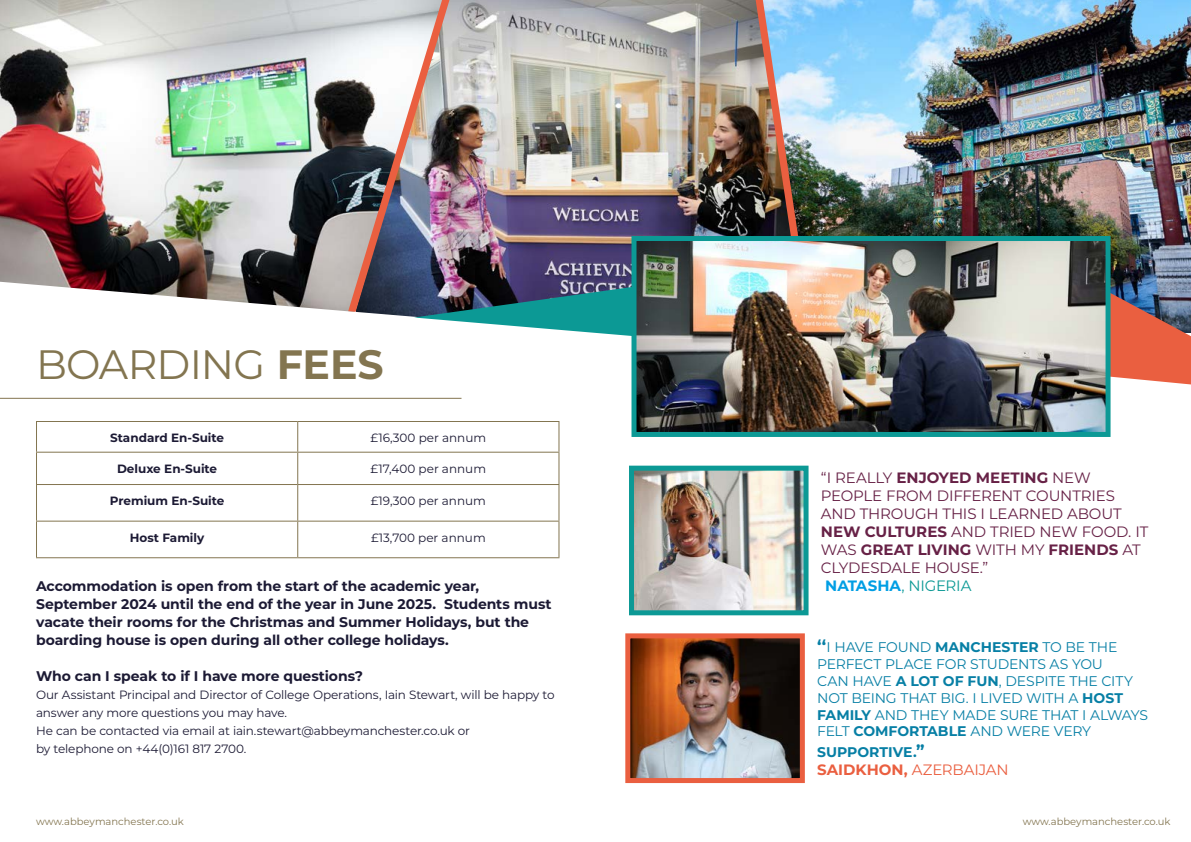
<style>
.page{position:relative;width:1191px;height:842px;background:#fff}
.page>*{position:absolute;margin:0;border:0;box-sizing:border-box;transform-origin:0 0}
.t1{font:41px "Montserrat";letter-spacing:-.02em;color:#837550}
.t2{font:15px/18px "Montserrat";letter-spacing:-.01em;color:#672146}
.t3{font:15px "Montserrat";letter-spacing:-.005em;color:#ea5f40}
.t4{font:700 14px/18px "Montserrat";letter-spacing:-.01em;color:#1c1a34}
.t5{font:14px/16.8px "Montserrat";letter-spacing:-.01em;color:#077fa5}
.t6{font:700 14px "Montserrat";color:#077fa5}
.t7{font:12px/18px "Montserrat";letter-spacing:-.01em;color:#1c1a34}
.t8{font:700 12px "Montserrat";color:#1c1a34}
.t9{font:10px "Montserrat";color:#837550}
.s1{font-weight:700}
.s2{font-weight:700;color:#009ee4}
.s3{color:#0c9995}
.s4{font-weight:700;font-size:17px}
.s5{font-size:17px}
</style>
<div class="page">
<img style="left:809px;top:0;width:382px;height:293px">
<img style="left:638px;top:0;width:117px;height:236px">
<img style="left:1110px;top:293px;width:81px;height:91px">
<img style="left:0;top:0;width:348px;height:312px">
<img style="left:348px;top:0;width:290px;height:336px">
<img style="left:755px;top:0;width:54px;height:236px">
<img style="left:637px;top:242px;width:467px;height:189px">
<div style="left:631px;top:236px;width:479px;height:201px;border:5px solid #0c9995"></div>
<hr style="left:297px;top:422px;width:1px;height:30px;background:#837550">
<hr style="left:36px;top:452px;width:262px;height:1px;background:#837550">
<hr style="left:298px;top:452px;width:261px;height:1px;background:#837550">
<hr style="left:297px;top:453px;width:1px;height:31px;background:#837550">
<hr style="left:36px;top:484px;width:262px;height:1px;background:#837550">
<hr style="left:298px;top:484px;width:261px;height:1px;background:#837550">
<hr style="left:297px;top:485px;width:1px;height:36px;background:#837550">
<hr style="left:297px;top:522px;width:1px;height:35px;background:#837550">
<hr style="left:36px;top:421px;width:262px;height:1px;background:#837550">
<hr style="left:36px;top:422px;width:1px;height:30px;background:#837550">
<hr style="left:298px;top:421px;width:261px;height:1px;background:#837550">
<hr style="left:558px;top:422px;width:1px;height:30px;background:#837550">
<hr style="left:36px;top:453px;width:1px;height:31px;background:#837550">
<hr style="left:558px;top:453px;width:1px;height:31px;background:#837550">
<hr style="left:36px;top:485px;width:1px;height:36px;background:#837550">
<hr style="left:558px;top:485px;width:1px;height:36px;background:#837550">
<hr style="left:36px;top:521px;width:262px;height:1px;background:#837550">
<hr style="left:36px;top:522px;width:1px;height:35px;background:#837550">
<hr style="left:298px;top:521px;width:261px;height:1px;background:#837550">
<hr style="left:558px;top:522px;width:1px;height:35px;background:#837550">
<hr style="left:36px;top:557px;width:262px;height:1px;background:#837550">
<hr style="left:298px;top:557px;width:261px;height:1px;background:#837550">
<img style="left:635px;top:472px;width:167px;height:137px">
<div style="left:629px;top:466px;width:179px;height:149px;border:5px solid #0c9995"></div>
<img style="left:631px;top:639px;width:168px;height:138px">
<div style="left:625px;top:633px;width:180px;height:150px;border:5px solid #ea5f40"></div>
<hr style="left:0;top:398px;width:461px;height:1px;background:#837550">
<h1 class="t1" style="left:36px;top:344px;width:349px">BOARDING <span class="s1">FEES</span></h1>
<p class="t8" style="left:110px;top:432px;width:116px">Standard En-Suite</p>
<p class="t7" style="left:370px;top:429px;width:117px">£16,300 per annum</p>
<p class="t8" style="left:117px;top:463px;width:102px">Deluxe En-Suite</p>
<p class="t7" style="left:370px;top:460px;width:117px">£17,400 per annum</p>
<p class="t8" style="left:110px;top:495px;width:116px">Premium En-Suite</p>
<p class="t7" style="left:371px;top:492px;width:117px">£19,300 per annum</p>
<p class="t8" style="left:130px;top:532px;width:76px">Host Family</p>
<p class="t7" style="left:371px;top:529px;width:116px">£13,700 per annum</p>
<p class="t4" style="left:36px;top:577px;width:517px">Accommodation is open from the start of the academic year, September 2024 until the end of the year in June 2025. Students must vacate their rooms for the Christmas and Summer Holidays, but the boarding house is open during all other college holidays.</p>
<p class="t4" style="left:36px;top:667px;width:329px">Who can I speak to if I have more questions?</p>
<p class="t7" style="left:36px;top:686px;width:520px">Our Assistant Principal and Director of College Operations, Iain Stewart, will be happy to answer any more questions you may have.<br>He can be contacted via email at iain.stewart@abbeymanchester.co.uk or<br>by telephone on +44(0)161 817 2700.</p>
<p class="t2" style="left:821px;top:469px;width:329px">“I REALLY <span class="s1">ENJOYED MEETING</span> NEW<br>PEOPLE FROM DIFFERENT COUNTRIES<br>AND THROUGH THIS I LEARNED ABOUT<br><span class="s1">NEW CULTURES</span> AND TRIED NEW FOOD. IT<br>WAS <span class="s1">GREAT LIVING</span> WITH MY <span class="s1">FRIENDS</span> AT<br>CLYDESDALE HOUSE.”<br><span class="s2">NATASHA</span><span class="s3">, NIGERIA</span></p>
<p class="t5" style="left:817px;top:639px;width:332px"><span class="s4">‘‘</span>I HAVE FOUND <span class="s1">MANCHESTER</span> TO BE THE PERFECT PLACE FOR STUDENTS AS YOU<br>CAN HAVE <span class="s1">A LOT OF FUN</span>, DESPITE THE CITY NOT BEING THAT BIG. I LIVED WITH A <span class="s1">HOST FAMILY</span> AND THEY MADE SURE THAT I ALWAYS FELT <span class="s1">COMFORTABLE</span> AND WERE VERY</p>
<p class="t6" style="left:817px;top:745px;width:109px">SUPPORTIVE.<span class="s5">”</span></p>
<p class="t3" style="left:817px;top:762px;width:193px"><span class="s1">SAIDKHON,</span> AZERBAIJAN</p>
<p class="t9" style="left:36px;top:817px;width:149px">www.abbeymanchester.co.uk</p>
<p class="t9" style="left:1022px;top:817px;width:149px">www.abbeymanchester.co.uk</p>
</div>
